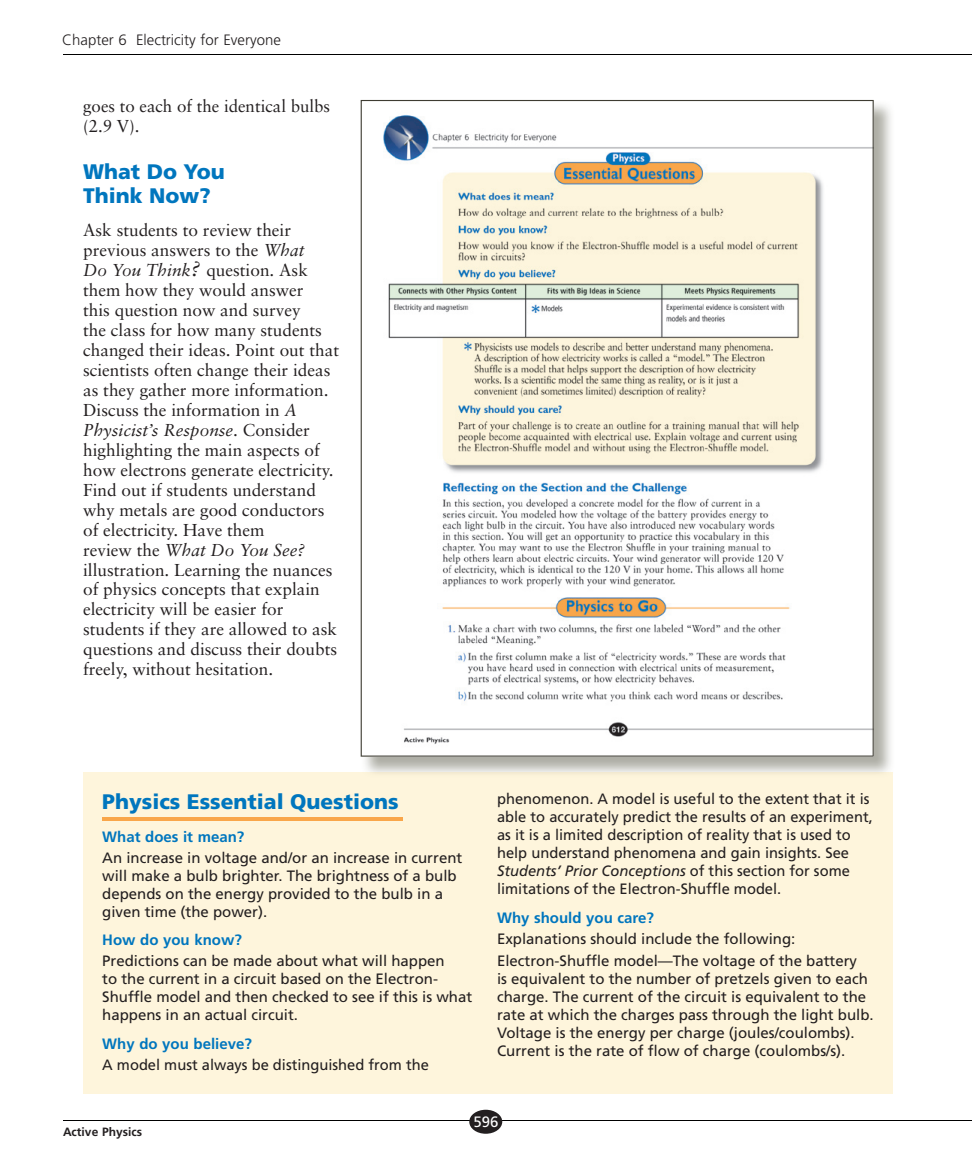
<style>
.page{position:relative;width:972px;height:1175px;background:#fff}
.page>*{position:absolute;margin:0;border:0;box-sizing:border-box;transform-origin:0 0}
.t1{font:900 21px/24px "Frutiger";color:#0076be}
.t2{font:17.25px/20px "Sabon";color:#231f20}
.t3{font:15px/18px "Frutiger";color:#231f20}
.t4{font:700 15px "Frutiger";color:#0076be}
.t5{font:300 15px "Frutiger";color:#231f20}
.t6{font:15px "Frutiger";color:#fff}
.t7{font:700 12px "Frutiger";color:#231f20}
.s1{font-style:italic}
.s2{font-style:italic;font-size:21px}
</style>
<div class="page">
<hr style="left:63px;top:54px;width:909px;height:1px;background:#000">
<hr style="left:63px;top:1120px;width:909px;height:1px;background:#000">
<div style="left:469px;top:1109px;width:33px;height:24px;background:#231f20;border-radius:50%"></div>
<div style="left:83px;top:772px;width:810px;height:321px;background:#fef5dc"></div>
<hr style="left:102px;top:817px;width:301px;height:3px;background:#f9a64a">
<hr style="left:369px;top:772px;width:518px;height:3px;background:#f5ecd3">
<svg style="left:361px;top:100px;width:513px;height:656px"></svg>
<p class="t5" style="left:62px;top:31px;width:220px">Chapter 6 Electricity for Everyone</p>
<p class="t2" style="left:83px;top:96px;width:249px">goes to each of the identical bulbs (2.9 V).</p>
<h1 class="t1" style="left:83px;top:159px;width:143px">What Do You<br>Think Now?</h1>
<p class="t2" style="left:83px;top:220px;width:257px">Ask students to review their previous answers to the <span class="s1">What<br>Do You Think</span><span class="s2">?</span> question. Ask them how they would answer<br>this question now and survey<br>the class for how many students changed their ideas. Point out that scientists often change their ideas as they gather more information.<br>Discuss the information in <span class="s1">A<br>Physicist’s Response</span>. Consider highlighting the main aspects of how electrons generate electricity.<br>Find out if students understand why metals are good conductors of electricity. Have them<br>review the <span class="s1">What Do You See? </span>illustration. Learning the nuances of physics concepts that explain electricity will be easier for students if they are allowed to ask questions and discuss their doubts freely, without hesitation.</p>
<h1 class="t1" style="left:102px;top:789px;width:298px">Physics Essential Questions</h1>
<p class="t4" style="left:102px;top:827px;width:144px">What does it mean?</p>
<p class="t3" style="left:102px;top:848px;width:362px">An increase in voltage and/or an increase in current will make a bulb brighter. The brightness of a bulb depends on the energy provided to the bulb in a given time (the power).</p>
<p class="t4" style="left:102px;top:931px;width:141px">How do you know?</p>
<p class="t3" style="left:102px;top:951px;width:372px">Predictions can be made about what will happen<br>to the current in a circuit based on the Electron-Shuffle model and then checked to see if this is what happens in an actual circuit.</p>
<p class="t4" style="left:102px;top:1034px;width:151px">Why do you believe?</p>
<p class="t3" style="left:102px;top:1055px;width:328px">A model must always be distinguished from the</p>
<p class="t3" style="left:497px;top:789px;width:377px">phenomenon. A model is useful to the extent that it is able to accurately predict the results of an experiment, as it is a limited description of reality that is used to help understand phenomena and gain insights. See <span class="s1">Students’ Prior Conceptions</span> of this section for some limitations of the Electron-Shuffle model.</p>
<p class="t4" style="left:497px;top:908px;width:158px">Why should you care?</p>
<p class="t3" style="left:497px;top:927px;width:362px;line-height:22.5px">Explanations should include the following:<br>Electron-Shuffle model—The voltage of the battery</p>
<p class="t3" style="left:497px;top:969px;width:378px">is equivalent to the number of pretzels given to each charge. The current of the circuit is equivalent to the rate at which the charges pass through the light bulb.<br>Voltage is the energy per charge (joules/coulombs).<br>Current is the rate of flow of charge (coulombs/s).</p>
<p class="t7" style="left:63px;top:1124px;width:81px">Active Physics</p>
<p class="t6" style="left:474px;top:1112px;width:27px">596</p>
</div>
